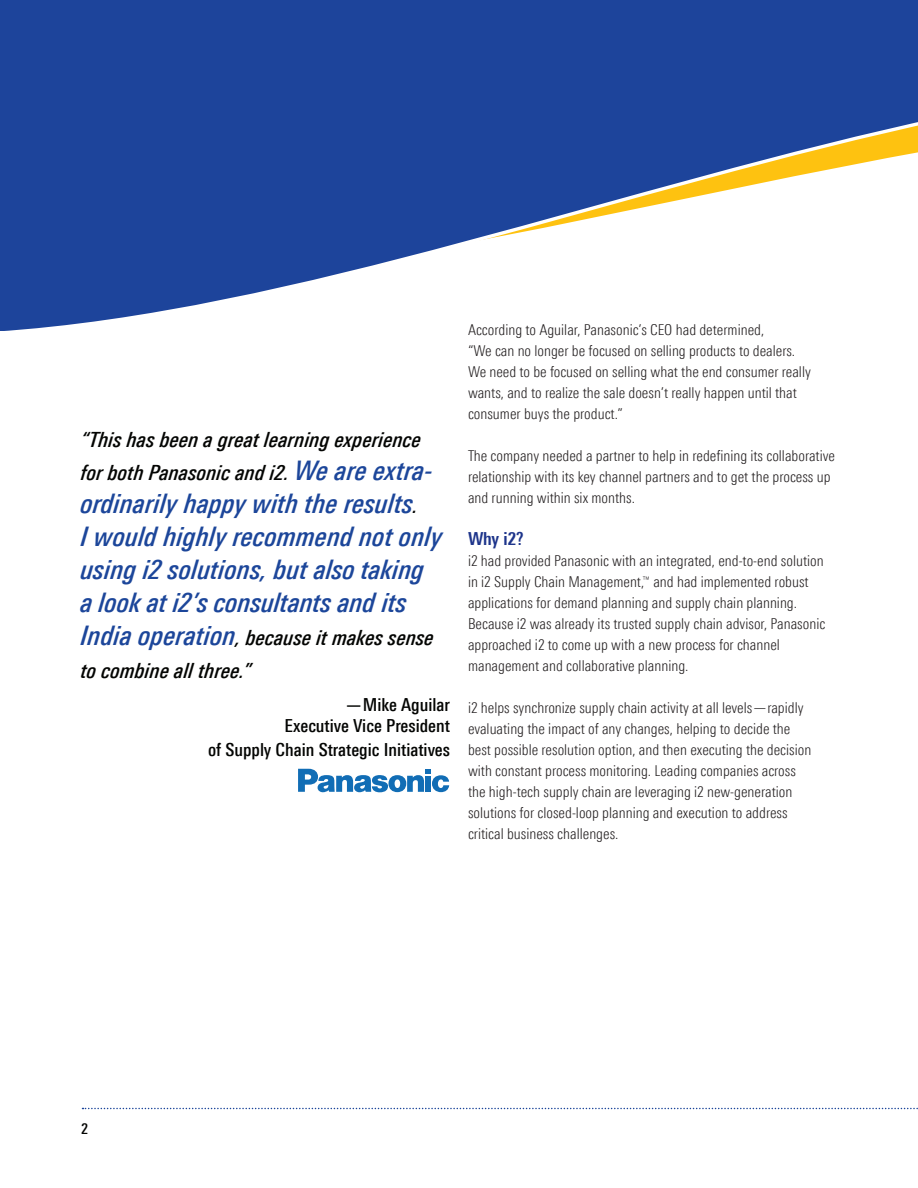
<style>
.page{position:relative;width:918px;height:1188px;background:#fff}
.page>*{position:absolute;margin:0;border:0;box-sizing:border-box;transform-origin:0 0}
.Sidebar_Body_Copy{font:italic 500 condensed 27px/33px "LT Univers";color:#1c469a}
.Sidebar_Body_Copy-2{font:italic 500 condensed 21px/33px "LT Univers";color:#040503}
.Sidebar_Body_Copy-3{font:500 condensed 18px/24px "LT Univers";color:#040503;text-align:right}
.Subhead_1{font:700 condensed 18px "LT Univers";color:#1e358b}
.Body_Copy{font:300 condensed 15px/21px "LT Univers";color:#231f20}
.Body_Copy-2{font:500 condensed 15px "LT Univers";color:#040503}
.s1{font-size:27px;color:#1c469a}
.s2{font-size:21px;color:#040503}
</style>
<div class="page">
<svg style="left:0;top:0;width:918px;height:331px"></svg>
<svg style="left:82px;top:1108px;width:836px;height:1px"></svg>
<svg style="left:298px;top:769px;width:151px;height:23px"></svg>
<p class="Sidebar_Body_Copy-2" style="left:81px;top:423px;width:354px">“This has been a great learning experience for both Panasonic and i2. <span class="s1">We are extra-</span></p>
<p class="Sidebar_Body_Copy" style="left:81px;top:487px;width:363px">ordinarily happy with the results<span class="s2">.<br></span>I would highly recommend not only using i2 solutions, but also taking a look at i2’s consultants and its</p>
<p class="Sidebar_Body_Copy-2" style="left:81px;top:621px;width:355px"><span class="s1">India operation</span>, because it makes sense to combine all three.”</p>
<p class="Sidebar_Body_Copy-3" style="left:345px;top:693px;width:107px">—Mike Aguilar</p>
<p class="Sidebar_Body_Copy-3" style="left:208px;top:714px;width:243px">Executive Vice President<br>of Supply Chain Strategic Initiatives</p>
<p class="Body_Copy" style="left:468px;top:319px;width:344px">According to Aguilar, Panasonic’s CEO had determined,<br>“We can no longer be focused on selling products to dealers.<br>We need to be focused on selling what the end consumer really wants, and to realize the sale doesn’t really happen until that consumer buys the product.”</p>
<p class="Body_Copy" style="left:468px;top:445px;width:369px">The company needed a partner to help in redefining its collaborative relationship with its key channel partners and to get the process up and running within six months.</p>
<p class="Subhead_1" style="left:468px;top:528px;width:57px">Why i2?</p>
<p class="Body_Copy" style="left:468px;top:550px;width:359px">i2 had provided Panasonic with an integrated, end-to-end solution in i2 Supply Chain Management,<sup>™</sup> and had implemented robust applications for demand planning and supply chain planning.<br>Because i2 was already its trusted supply chain advisor, Panasonic approached i2 to come up with a new process for channel management and collaborative planning.</p>
<p class="Body_Copy" style="left:468px;top:697px;width:345px">i2 helps synchronize supply chain activity at all levels—rapidly evaluating the impact of any changes, helping to decide the best possible resolution option, and then executing the decision with constant process monitoring. Leading companies across the high-tech supply chain are leveraging i2 new-generation solutions for closed-loop planning and execution to address critical business challenges.</p>
<p class="Body_Copy-2" style="left:81px;top:1120px;width:9px">2</p>
</div>
